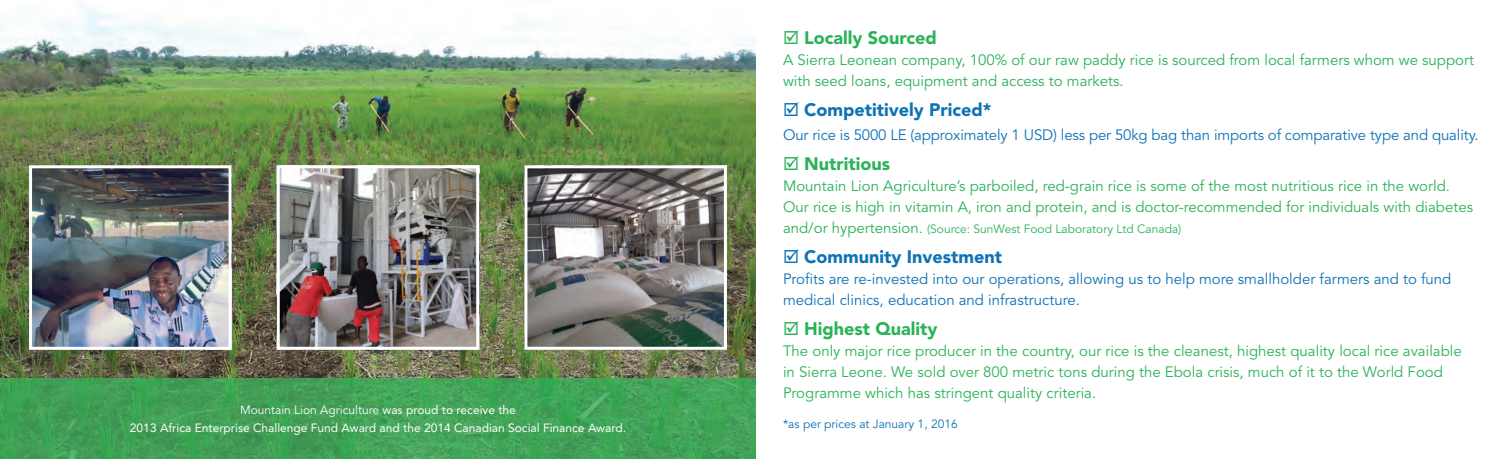
<style>
.page{position:relative;width:1512px;height:459px;background:#fff}
.page>*{position:absolute;margin:0;border:0;box-sizing:border-box;transform-origin:0 0}
.t1{font:900 18px "Avenir LT Std";color:#2bb259}
.t2{font:900 18px "Avenir LT Std";color:#0d72b6}
.t3{font:15px/21px "Avenir LT Std";color:#2bb259}
.t4{font:15px/21px "Avenir LT Std";color:#0d72b6}
.t5{font:12px/18px "Avenir LT Std";color:#fff;text-align:center}
.t6{font:12px "Avenir LT Std";color:#2bb259}
.t7{font:12px "Avenir LT Std";color:#0d72b6}
.s1{font-style:inherit}
.s2{font-size:15px}
</style>
<div class="page">
<img style="left:0;top:3px;width:756px;height:456px">
<img style="left:33px;top:169px;width:195px;height:177px">
<div style="left:29px;top:165px;width:203px;height:185px;border:3px solid #fff"></div>
<img style="left:281px;top:169px;width:194px;height:177px">
<div style="left:277px;top:165px;width:202px;height:185px;border:3px solid #fff"></div>
<img style="left:528px;top:169px;width:195px;height:177px">
<div style="left:524px;top:165px;width:203px;height:185px;border:3px solid #fff"></div>
<p class="t5" style="left:130px;top:400px;width:498px"><span class="s1">Mountain Lion Agriculture</span> was proud to receive the<br>2013 Africa Enterprise Challenge Fund Award and the 2014 Canadian Social Finance Award.</p>
<p class="t1" style="left:783px;top:27px;width:155px">☑ Locally Sourced</p>
<p class="t3" style="left:783px;top:50px;width:693px">A Sierra Leonean company, 100% of our raw paddy rice is sourced from local farmers whom we support with seed loans, equipment and access to markets.</p>
<p class="t2" style="left:783px;top:99px;width:210px">☑ Competitively Priced*</p>
<p class="t4" style="left:783px;top:125px;width:697px">Our rice is 5000 LE (approximately 1 USD) less per 50kg bag than imports of comparative type and quality.</p>
<p class="t1" style="left:783px;top:153px;width:109px">☑ Nutritious</p>
<p class="t3" style="left:783px;top:176px;width:692px">Mountain Lion Agriculture’s parboiled, red-grain rice is some of the most nutritious rice in the world.<br>Our rice is high in vitamin A, iron and protein, and is doctor-recommended for individuals with diabetes</p>
<p class="t6" style="left:783px;top:222px;width:400px"><span class="s2">and/or hypertension.</span> (Source: SunWest Food Laboratory Ltd Canada)</p>
<p class="t2" style="left:783px;top:246px;width:221px">☑ Community Investment</p>
<p class="t4" style="left:783px;top:269px;width:670px">Profits are re-invested into our operations, allowing us to help more smallholder farmers and to fund medical clinics, education and infrastructure.</p>
<p class="t1" style="left:783px;top:318px;width:156px">☑ Highest Quality</p>
<p class="t3" style="left:783px;top:341px;width:680px">The only major rice producer in the country, our rice is the cleanest, highest quality local rice available in Sierra Leone. We sold over 800 metric tons during the Ebola crisis, much of it to the World Food<br>Programme which has stringent quality criteria.</p>
<p class="t7" style="left:783px;top:417px;width:176px">*as per prices at January 1, 2016</p>
</div>
